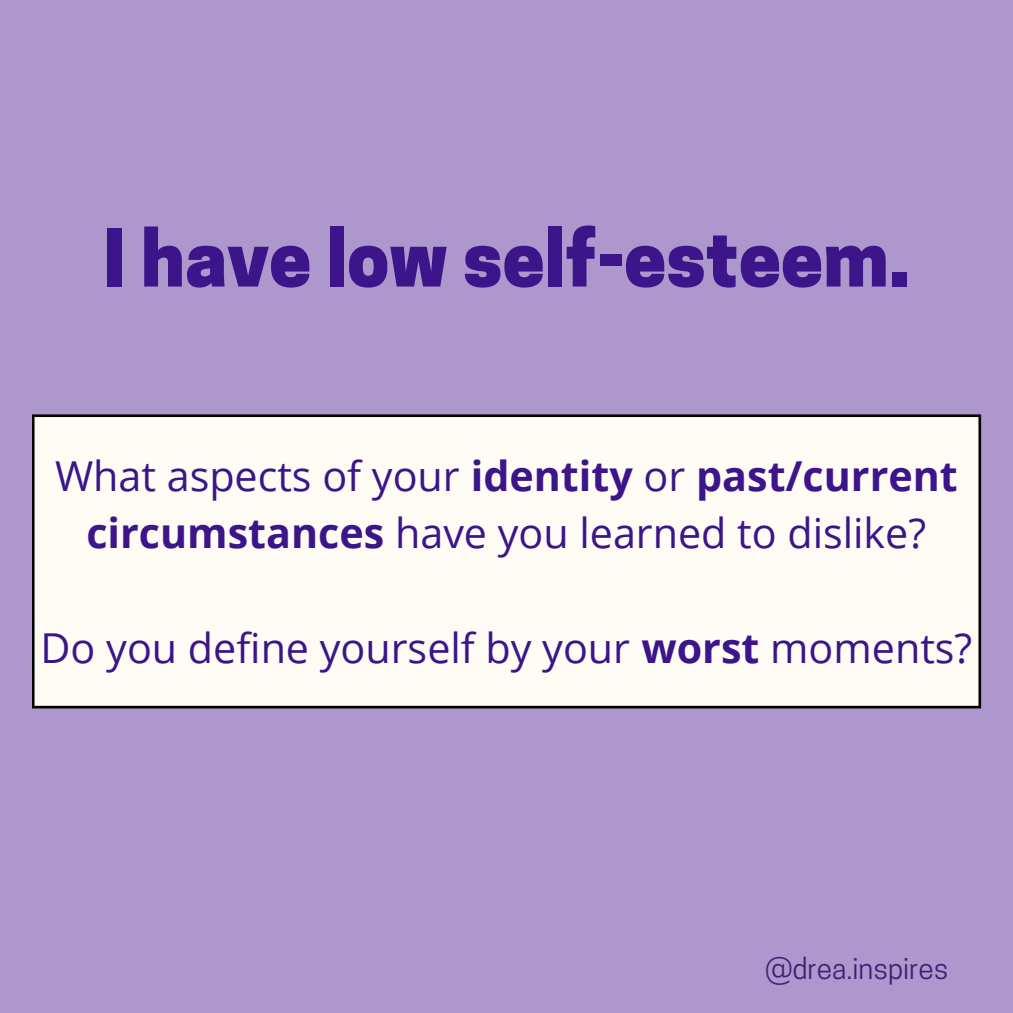
<style>
.page{position:relative;width:1013px;height:1013px;background:#fff}
.page>*{position:absolute;margin:0;border:0;box-sizing:border-box;transform-origin:0 0}
.t1{font:800 75px "Cooper Hewitt";color:#3b1589}
.t2{font:41.25px/57.2px "Open Sans";color:#3b1589;text-align:center}
.t3{font:28px "Cooper Hewitt";color:#3e2076}
.s1{font-weight:700}
</style>
<div class="page">
<div style="left:0;top:0;width:1012px;height:1012px;background:#ad97cc"></div>
<div style="left:32px;top:414px;width:949px;height:294px;background:#fffbf5"></div>
<h1 class="t1" style="left:103px;top:230px;width:808px">I have low self-esteem.</h1>
<h2 class="t2" style="left:55px;top:446px;width:904px">What aspects of your <span class="s1">identity</span> or <span class="s1">past/current circumstances</span> have you learned to dislike?</h2>
<h2 class="t2" style="left:41px;top:618px;width:933px">Do you define yourself by your <span class="s1">worst</span> moments?</h2>
<p class="t3" style="left:765px;top:957px;width:184px">@drea.inspires</p>
</div>
